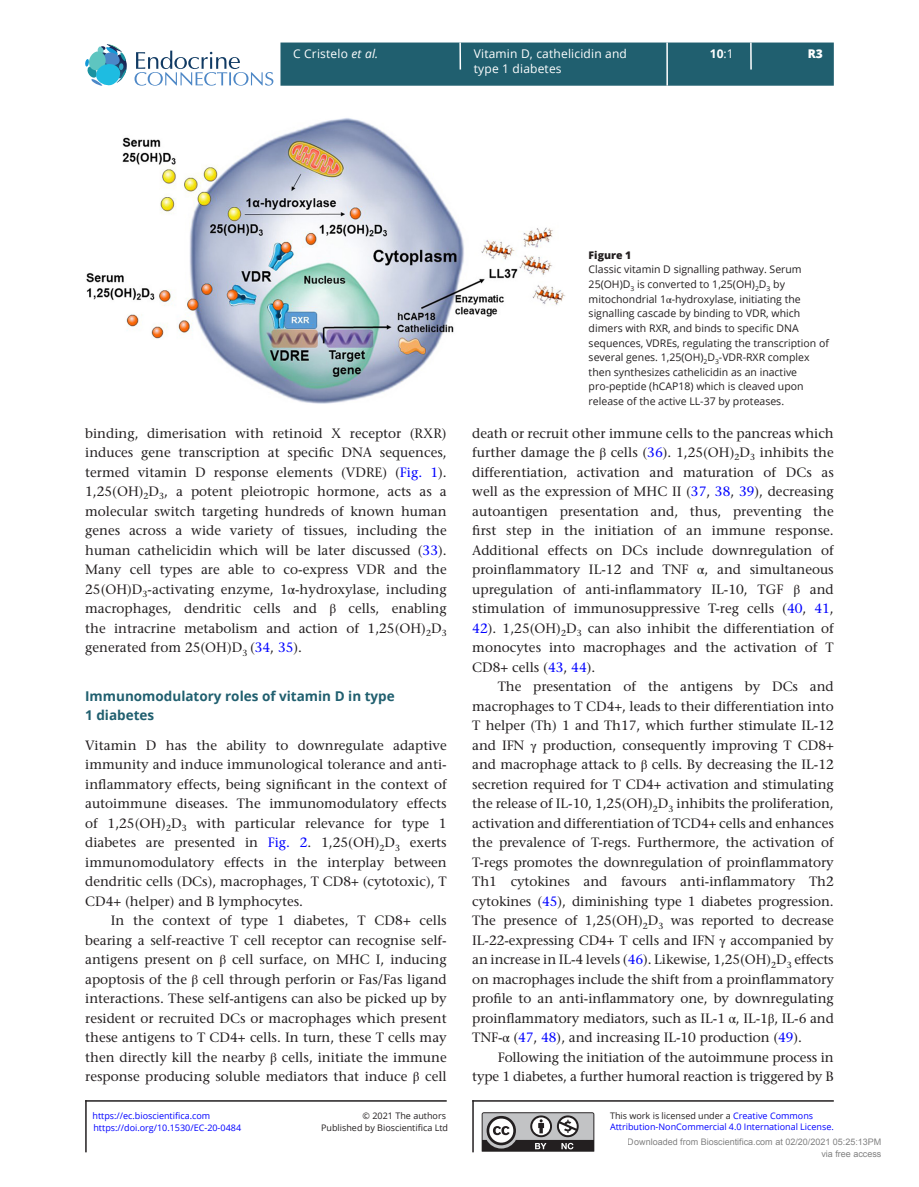
<style>
.page{position:relative;width:919px;height:1187px;background:#fff}
.page>*{position:absolute;margin:0;border:0;box-sizing:border-box;transform-origin:0 0}
.TXI{font:500 13.5px/19.5px "Stone Serif Std";color:#231f20;text-align:justify}
.TXT{font:500 13.5px/19.5px "Stone Serif Std";color:#231f20;text-align:justify}
.t1{font:700 13.5px/19.5px "Open Sans";color:#205f6f}
.t2{font:12px/14.7px "Open Sans";letter-spacing:.015em;color:#fff}
.t3{font:700 12px "Open Sans";color:#fff}
.t4{font:800 12px "Open Sans";color:#fff}
.FC{font:10.5px/14.7px "Open Sans";color:#231f20}
.FC_head{font:800 10.5px "Open Sans";color:#231f20}
.t5{font:9px "Open Sans";color:#00f}
.t6{font:9px/11.6px "Open Sans";color:#231f20;text-align:right}
.t7{font:9px/12px "Arial";color:rgb(0 0 0/.5);text-align:right}
.s1{font-style:italic}
.s2{font-weight:400}
.s3{color:#00f}
.s4{font-family:"STIX General";font-weight:400}
.s5{font-family:"STIX General"}
</style>
<div class="page">
<div style="left:280px;top:43px;width:553px;height:43px;background:#205f6f;border:2px solid #205f6f"></div>
<svg style="left:750px;top:43px;width:1px;height:27px"></svg>
<hr style="left:666px;top:43px;width:2px;height:43px;background:#fff">
<hr style="left:459px;top:43px;width:2px;height:27px;background:#fff">
<svg style="left:134px;top:51px;width:139px;height:35px"></svg>
<svg style="left:85px;top:44px;width:42px;height:42px"></svg>
<img style="left:86px;top:118px;width:479px;height:286px">
<svg style="left:481px;top:1112px;width:113px;height:39px;background:#8c8b8c"></svg>
<hr style="left:472px;top:1100px;width:361px;height:1px;background:#231f20">
<hr style="left:472px;top:1100px;width:1px;height:52px;background:#231f20">
<hr style="left:85px;top:1100px;width:361px;height:1px;background:#231f20">
<hr style="left:85px;top:1100px;width:2px;height:52px;background:#231f20">
<p class="t2" style="left:293px;top:46px;width:87px">C Cristelo <span class="s1">et al.</span></p>
<p class="t2" style="left:474px;top:46px;width:155px">Vitamin D, cathelicidin and type 1 diabetes</p>
<p class="t3" style="left:709px;top:46px;width:25px">10<span class="s2">:1</span></p>
<p class="t4" style="left:807px;top:45px;width:17px">R3</p>
<p class="TXI" style="left:85px;top:423px;width:363px">binding, dimerisation with retinoid X receptor (RXR) induces gene transcription at specific DNA sequences, termed vitamin D response elements (VDRE) (<span class="s3">Fig. 1</span>).<br>1,25(OH)<sub>2</sub>D<sub>3</sub>, a potent pleiotropic hormone, acts as a molecular switch targeting hundreds of known human genes across a wide variety of tissues, including the human cathelicidin which will be later discussed (<span class="s3">33</span>).<br>Many cell types are able to co-express VDR and the 25(OH)D<sub>3</sub>-activating enzyme, 1<span class="s4">α</span>-hydroxylase, including macrophages, dendritic cells and <span class="s4">β</span> cells, enabling the intracrine metabolism and action of 1,25(OH)<sub>2</sub>D<sub>3 </sub>generated from 25(OH)D<sub>3</sub> (<span class="s3">34</span>, <span class="s3">35</span>).</p>
<h2 class="t1" style="left:85px;top:686px;width:311px">Immunomodulatory roles of vitamin D in type<br>1 diabetes</h2>
<p class="TXT" style="left:85px;top:735px;width:363px">Vitamin D has the ability to downregulate adaptive immunity and induce immunological tolerance and anti&shy;inflammatory effects, being significant in the context of autoimmune diseases. The immunomodulatory effects of 1,25(OH)<sub>2</sub>D<sub>3</sub> with particular relevance for type 1 diabetes are presented in <span class="s3">Fig. 2</span>. 1,25(OH)<sub>2</sub>D<sub>3</sub> exerts immunomodulatory effects in the interplay between dendritic cells (DCs), macrophages, T CD8+ (cytotoxic), T CD4+ (helper) and B lymphocytes.</p>
<p class="TXI" style="left:85px;top:910px;width:363px;text-indent:26px">In the context of type 1 diabetes, T CD8+ cells bearing a self-reactive T cell receptor can recognise self&shy;antigens present on <span class="s4">β</span> cell surface, on MHC I, inducing apoptosis of the <span class="s4">β</span> cell through perforin or Fas/Fas ligand interactions. These self-antigens can also be picked up by resident or recruited DCs or macrophages which present these antigens to T CD4+ cells. In turn, these T cells may then directly kill the nearby <span class="s4">β</span> cells, initiate the immune response producing soluble mediators that induce <span class="s4">β</span> cell</p>
<p class="FC_head" style="left:588px;top:247px;width:44px">Figure 1</p>
<p class="FC" style="left:588px;top:262px;width:242px">Classic vitamin D signalling pathway. Serum 25(OH)D<sub>3</sub> is converted to 1,25(OH)<sub>2</sub>D<sub>3</sub> by mitochondrial 1<span class="s5">α</span>-hydroxylase, initiating the signalling cascade by binding to VDR, which dimers with RXR, and binds to specific DNA sequences, VDREs, regulating the transcription of several genes. 1,25(OH)<sub>2</sub>D<sub>3</sub>-VDR-RXR complex then synthesizes cathelicidin as an inactive pro-peptide (hCAP18) which is cleaved upon release of the active LL-37 by proteases.</p>
<p class="TXI" style="left:472px;top:423px;width:363px">death or recruit other immune cells to the pancreas which further damage the <span class="s4">β</span> cells (<span class="s3">36</span>). 1,25(OH)<sub>2</sub>D<sub>3</sub> inhibits the differentiation, activation and maturation of DCs as well as the expression of MHC II (<span class="s3">37</span>, <span class="s3">38</span>, <span class="s3">39</span>), decreasing autoantigen presentation and, thus, preventing the first step in the initiation of an immune response.<br>Additional effects on DCs include downregulation of proinflammatory IL-12 and TNF <span class="s4">α</span>, and simultaneous upregulation of anti-inflammatory IL-10, TGF <span class="s4">β</span> and stimulation of immunosuppressive T-reg cells (<span class="s3">40</span>, <span class="s3">41</span>, <span class="s3">42</span>). 1,25(OH)<sub>2</sub>D<sub>3</sub> can also inhibit the differentiation of monocytes into macrophages and the activation of T CD8+ cells (<span class="s3">43</span>, <span class="s3">44</span>).</p>
<p class="TXI" style="left:472px;top:676px;width:363px;text-indent:26px">The presentation of the antigens by DCs and macrophages to T CD4+, leads to their differentiation into T helper (Th) 1 and Th17, which further stimulate IL-12 and IFN <span class="s4">γ</span> production, consequently improving T CD8+ and macrophage attack to <span class="s4">β</span> cells. By decreasing the IL-12 secretion required for T CD4+ activation and stimulating the release of IL-10, 1,25(OH)<sub>2</sub>D<sub>3</sub> inhibits the proliferation, activation and differentiation of TCD4+ cells and enhances the prevalence of T-regs. Furthermore, the activation of T-regs promotes the downregulation of proinflammatory Th1 cytokines and favours anti-inflammatory Th2 cytokines (<span class="s3">45</span>), diminishing type 1 diabetes progression.<br>The presence of 1,25(OH)<sub>2</sub>D<sub>3</sub> was reported to decrease IL-22-expressing CD4+ T cells and IFN <span class="s4">γ</span> accompanied by an increase in IL-4 levels (<span class="s3">46</span>). Likewise, 1,25(OH)<sub>2</sub>D<sub>3</sub> effects on macrophages include the shift from a proinflammatory profile to an anti-inflammatory one, by downregulating proinflammatory mediators, such as IL-1 <span class="s4">α</span>, IL-1<span class="s4">β</span>, IL-6 and TNF-<span class="s4">α</span> (<span class="s3">47</span>, <span class="s3">48</span>), and increasing IL-10 production (<span class="s3">49</span>).</p>
<p class="TXI" style="left:472px;top:1047px;width:363px;text-align:right">Following the initiation of the autoimmune process in type 1 diabetes, a further humoral reaction is triggered by B</p>
<p class="t5" style="left:92px;top:1109px;width:119px">https://ec.bioscientifica.com</p>
<p class="t6" style="left:321px;top:1109px;width:128px">© 2021 The authors<br>Published by Bioscientifica Ltd</p>
<p class="t6" style="left:610px;top:1109px;width:204px">This work is licensed under a <span class="s3">Creative Commons</span></p>
<p class="t5" style="left:93px;top:1121px;width:149px">https://doi.org/10.1530/EC-20-0484</p>
<p class="t5" style="left:610px;top:1120px;width:225px">Attribution-NonCommercial 4.0 International License.</p>
<p class="t7" style="left:627px;top:1135px;width:255px">Downloaded from Bioscientifica.com at 02/20/2021 05:25:13PM via free access</p>
</div>
